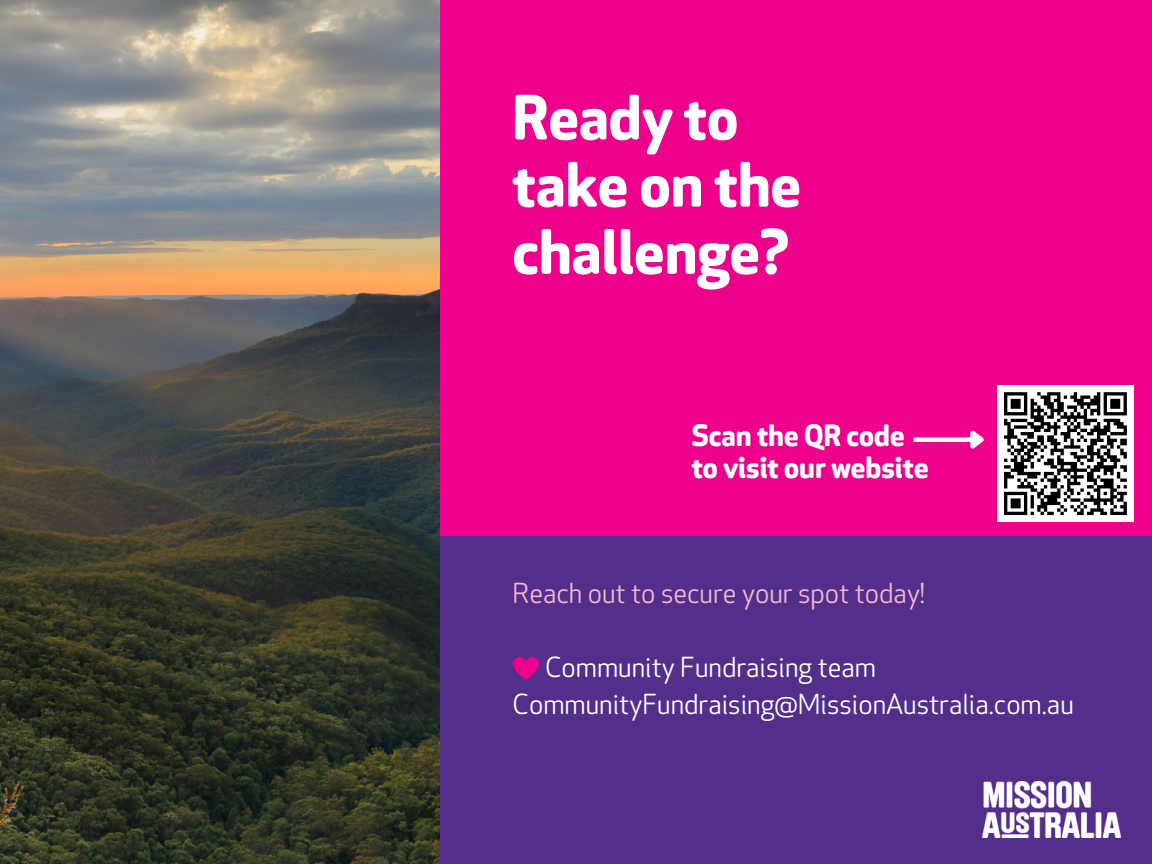
<style>
.page{position:relative;width:1152px;height:864px;background:#ec008c}
.page>*{position:absolute;margin:0;border:0;box-sizing:border-box;transform-origin:0 0}
.t1{font:700 59.7px/67.2px "Apex Rounded";color:#fff}
.t2{font:700 28.8px/32.4px "Apex Rounded";color:#fff}
.t3{font:27px/37.2px "Apex Rounded";color:#fff}
.t4{font:27px "Apex Rounded";color:#f7b7d3}
</style>
<div class="page">
<div style="left:413px;top:537px;width:739px;height:327px;background:#532f8b"></div>
<img style="left:0;top:0;width:440px;height:864px">
<div style="left:997px;top:386px;width:137px;height:136px;background:#fff"></div>
<svg style="left:1004px;top:392px;width:123px;height:124px"></svg>
<div style="left:914px;top:437px;width:57px;height:5px;background:#fff"></div>
<svg style="left:966px;top:430px;width:18px;height:19px"></svg>
<img style="left:983px;top:782px;width:138px;height:55px">
<svg style="left:513px;top:657px;width:26px;height:23px"></svg>
<p class="t1" style="left:513px;top:88px;width:290px">Ready to take on the challenge?</p>
<p class="t2" style="left:692px;top:421px;width:239px">Scan the QR code to visit our website</p>
<p class="t4" style="left:513px;top:578px;width:414px">Reach out to secure your spot today!</p>
<p class="t3" style="left:513px;top:650px;width:563px;text-indent:32px">Community Fundraising team<br>CommunityFundraising@MissionAustralia.com.au</p>
</div>
